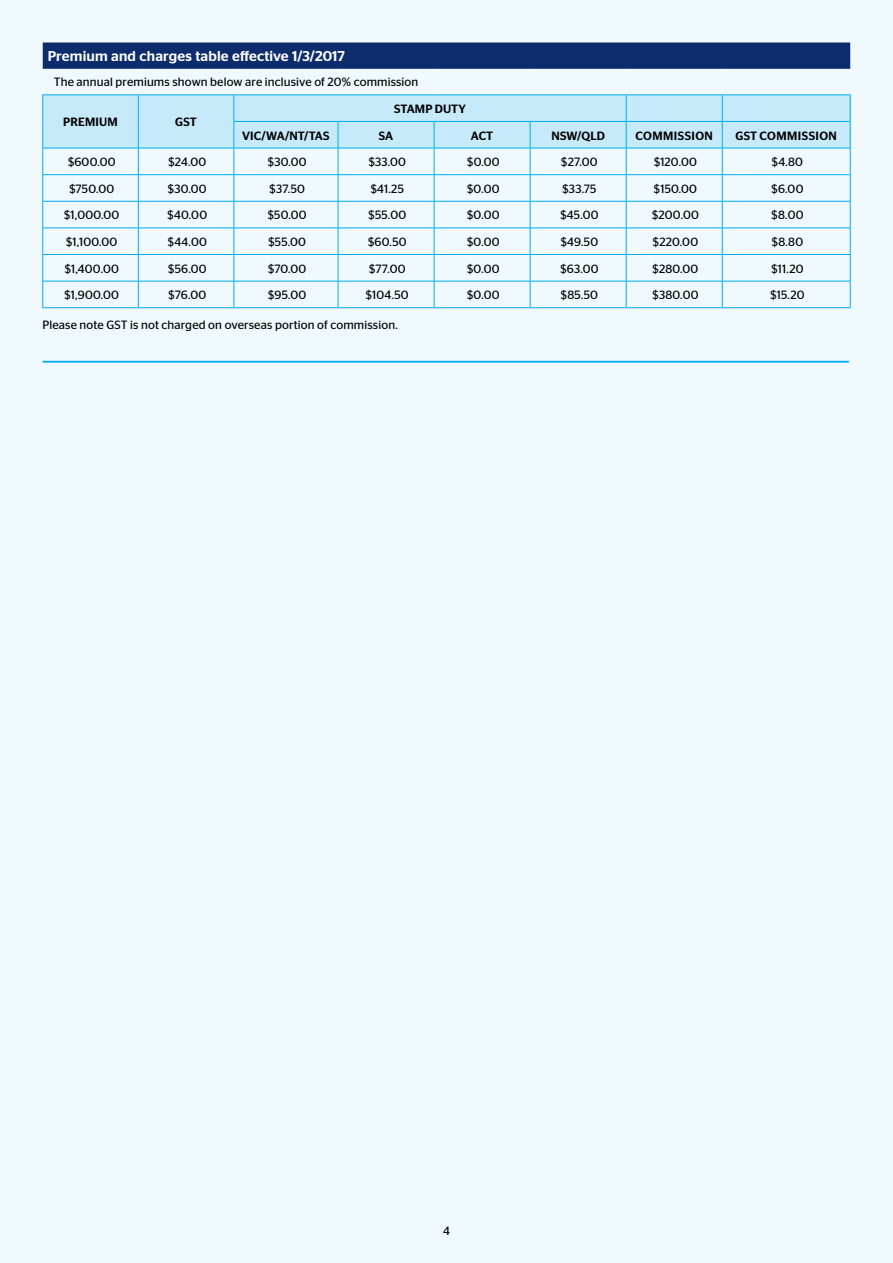
<style>
.page{position:relative;width:893px;height:1263px;background:#eff9fe}
.page>*{position:absolute;margin:0;border:0;box-sizing:border-box;transform-origin:0 0}
.t1{font:500 14.25px "Stag Sans";letter-spacing:.01em;color:#fff}
.t2{font:12px "Stag Sans";letter-spacing:.015em;color:#000}
.t3{font:500 12px "Stag Sans";letter-spacing:.02em;color:#000}
.t4{font:500 12px "Stag Sans";color:#000}
</style>
<div class="page">
<div style="left:43px;top:43px;width:807px;height:24px;background:#0d2c6c"></div>
<svg style="left:42px;top:95px;width:809px;height:212px"></svg>
<hr style="left:43px;top:307px;width:95px;height:1px;background:#00aeef">
<hr style="left:138px;top:307px;width:96px;height:1px;background:#00aeef">
<hr style="left:234px;top:307px;width:104px;height:1px;background:#00aeef">
<hr style="left:338px;top:307px;width:96px;height:1px;background:#00aeef">
<hr style="left:434px;top:307px;width:96px;height:1px;background:#00aeef">
<hr style="left:530px;top:307px;width:96px;height:1px;background:#00aeef">
<hr style="left:626px;top:307px;width:96px;height:1px;background:#00aeef">
<hr style="left:722px;top:307px;width:128px;height:1px;background:#00aeef">
<hr style="left:43px;top:67px;width:95px;height:2px;background:#0d2c6c">
<hr style="left:138px;top:67px;width:96px;height:2px;background:#0d2c6c">
<hr style="left:234px;top:67px;width:104px;height:2px;background:#0d2c6c">
<hr style="left:338px;top:67px;width:96px;height:2px;background:#0d2c6c">
<hr style="left:434px;top:67px;width:96px;height:2px;background:#0d2c6c">
<hr style="left:530px;top:67px;width:96px;height:2px;background:#0d2c6c">
<hr style="left:626px;top:67px;width:96px;height:2px;background:#0d2c6c">
<hr style="left:722px;top:67px;width:128px;height:2px;background:#0d2c6c">
<hr style="left:43px;top:361px;width:806px;height:2px;background:#00aeef">
<p class="t1" style="left:48px;top:47px;width:299px">Premium and charges table effective 1/3/2017</p>
<p class="t2" style="left:54px;top:75px;width:366px">The annual premiums shown below are inclusive of 20% commission</p>
<p class="t3" style="left:63px;top:115px;width:56px">PREMIUM</p>
<p class="t3" style="left:175px;top:115px;width:23px">GST</p>
<p class="t3" style="left:394px;top:102px;width:73px">STAMP DUTY</p>
<p class="t4" style="left:242px;top:128px;width:89px">VIC/WA/NT/TAS</p>
<p class="t3" style="left:379px;top:128px;width:16px">SA</p>
<p class="t3" style="left:471px;top:128px;width:24px">ACT</p>
<p class="t3" style="left:551px;top:128px;width:55px">NSW/QLD</p>
<p class="t3" style="left:636px;top:128px;width:79px">COMMISSION</p>
<p class="t3" style="left:736px;top:128px;width:103px">GST COMMISSION</p>
<p class="t2" style="left:68px;top:155px;width:49px">$600.00</p>
<p class="t2" style="left:169px;top:155px;width:39px">$24.00</p>
<p class="t2" style="left:268px;top:155px;width:40px">$30.00</p>
<p class="t2" style="left:369px;top:155px;width:39px">$33.00</p>
<p class="t2" style="left:467px;top:155px;width:34px">$0.00</p>
<p class="t2" style="left:561px;top:155px;width:38px">$27.00</p>
<p class="t2" style="left:654px;top:155px;width:44px">$120.00</p>
<p class="t2" style="left:772px;top:155px;width:33px">$4.80</p>
<p class="t2" style="left:69px;top:182px;width:46px">$750.00</p>
<p class="t2" style="left:168px;top:182px;width:40px">$30.00</p>
<p class="t2" style="left:270px;top:182px;width:37px">$37.50</p>
<p class="t2" style="left:371px;top:182px;width:35px">$41.25</p>
<p class="t2" style="left:467px;top:182px;width:34px">$0.00</p>
<p class="t2" style="left:562px;top:182px;width:36px">$33.75</p>
<p class="t2" style="left:654px;top:182px;width:45px">$150.00</p>
<p class="t2" style="left:772px;top:182px;width:33px">$6.00</p>
<p class="t2" style="left:64px;top:208px;width:57px">$1,000.00</p>
<p class="t2" style="left:168px;top:208px;width:41px">$40.00</p>
<p class="t2" style="left:268px;top:208px;width:40px">$50.00</p>
<p class="t2" style="left:369px;top:208px;width:39px">$55.00</p>
<p class="t2" style="left:467px;top:208px;width:34px">$0.00</p>
<p class="t2" style="left:560px;top:208px;width:40px">$45.00</p>
<p class="t2" style="left:652px;top:208px;width:48px">$200.00</p>
<p class="t2" style="left:772px;top:208px;width:33px">$8.00</p>
<p class="t2" style="left:66px;top:235px;width:53px">$1,100.00</p>
<p class="t2" style="left:168px;top:235px;width:40px">$44.00</p>
<p class="t2" style="left:268px;top:235px;width:39px">$55.00</p>
<p class="t2" style="left:368px;top:235px;width:40px">$60.50</p>
<p class="t2" style="left:467px;top:235px;width:34px">$0.00</p>
<p class="t2" style="left:561px;top:235px;width:39px">$49.50</p>
<p class="t2" style="left:653px;top:235px;width:47px">$220.00</p>
<p class="t2" style="left:772px;top:235px;width:33px">$8.80</p>
<p class="t2" style="left:65px;top:262px;width:56px">$1,400.00</p>
<p class="t2" style="left:168px;top:262px;width:40px">$56.00</p>
<p class="t2" style="left:268px;top:262px;width:40px">$70.00</p>
<p class="t2" style="left:369px;top:262px;width:38px">$77.00</p>
<p class="t2" style="left:467px;top:262px;width:34px">$0.00</p>
<p class="t2" style="left:560px;top:262px;width:40px">$63.00</p>
<p class="t2" style="left:653px;top:262px;width:47px">$280.00</p>
<p class="t2" style="left:772px;top:262px;width:33px">$11.20</p>
<p class="t2" style="left:65px;top:288px;width:56px">$1,900.00</p>
<p class="t2" style="left:168px;top:288px;width:39px">$76.00</p>
<p class="t2" style="left:268px;top:288px;width:40px">$95.00</p>
<p class="t2" style="left:366px;top:288px;width:44px">$104.50</p>
<p class="t2" style="left:467px;top:288px;width:34px">$0.00</p>
<p class="t2" style="left:561px;top:288px;width:39px">$85.50</p>
<p class="t2" style="left:652px;top:288px;width:47px">$380.00</p>
<p class="t2" style="left:770px;top:288px;width:36px">$15.20</p>
<p class="t2" style="left:43px;top:318px;width:357px">Please note GST is not charged on overseas portion of commission.</p>
<p class="t2" style="left:443px;top:1224px;width:8px">4</p>
</div>
